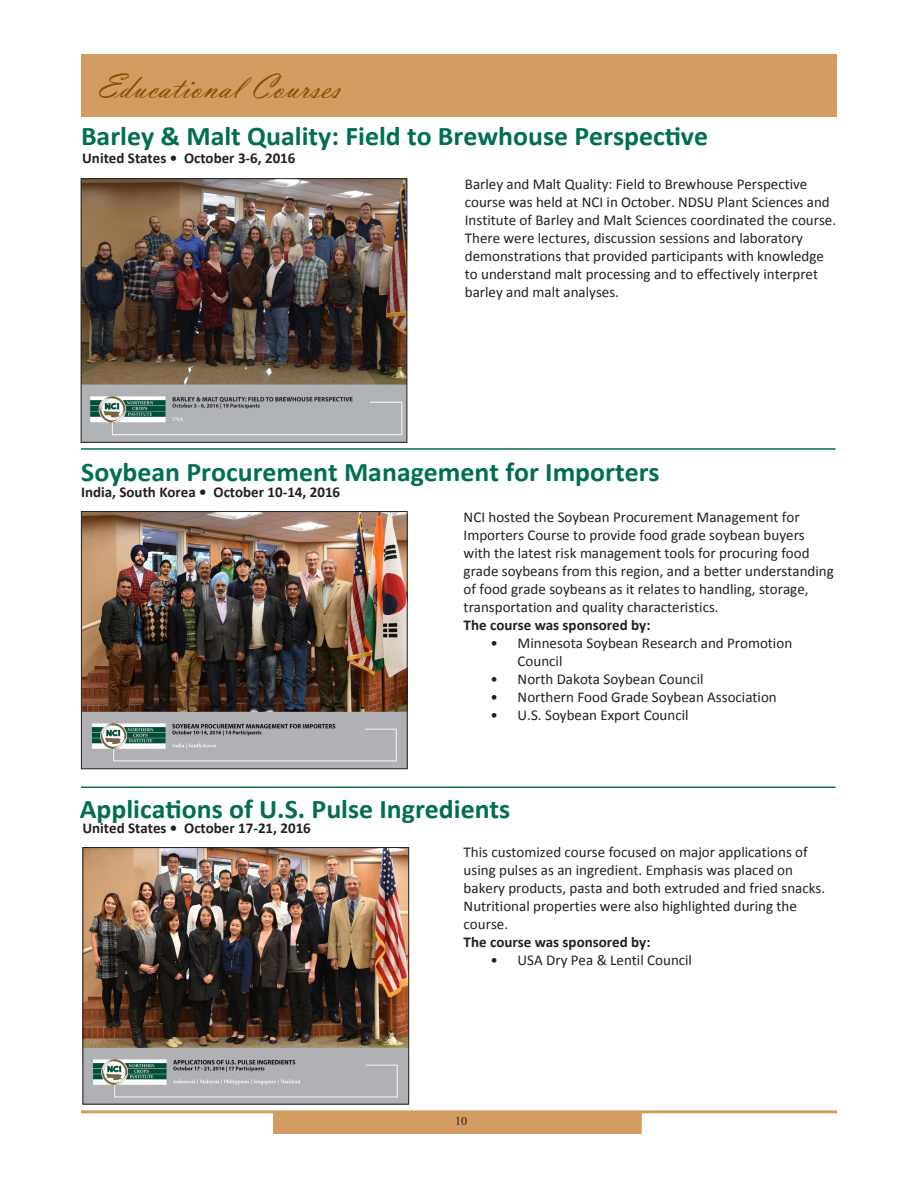
<style>
.page{position:relative;width:918px;height:1188px;background:#fff}
.page>*{position:absolute;margin:0;border:0;box-sizing:border-box;transform-origin:0 0}
.t1{font:36px "Vladimir Script";color:#884d00}
.t2{font:700 27px "Calibri";color:#006e53}
.t3{font:15px/18px "Calibri";color:#231f20}
.t4{font:700 15px "Calibri";color:#231f20}
.t5{font:12px "Times New Roman";color:#231f20}
</style>
<div class="page">
<div style="left:81px;top:54px;width:756px;height:62px;background:#d39c61"></div>
<div style="left:273px;top:1112px;width:369px;height:22px;background:#d39c61"></div>
<hr style="left:81px;top:1110px;width:756px;height:3px;background:#d39c61">
<hr style="left:81px;top:787px;width:755px;height:1px;background:#006e53">
<img style="left:83px;top:513px;width:323px;height:254px">
<div style="left:81px;top:511px;width:327px;height:258px;border:1px solid #231f20"></div>
<img style="left:84px;top:849px;width:323px;height:254px">
<div style="left:82px;top:847px;width:327px;height:258px;border:1px solid #231f20"></div>
<img style="left:83px;top:180px;width:322px;height:261px">
<div style="left:81px;top:178px;width:326px;height:265px;border:1px solid #231f20"></div>
<hr style="left:81px;top:448px;width:755px;height:2px;background:#006e53">
<p class="t1" style="left:97px;top:66px;width:245px">Educational Courses</p>
<p class="t2" style="left:81px;top:119px;width:629px">Barley &amp; Malt Quality: Field to Brewhouse Perspective</p>
<p class="t4" style="left:82px;top:148px;width:215px">United States • October 3-6, 2016</p>
<p class="t3" style="left:465px;top:175px;width:373px">Barley and Malt Quality: Field to Brewhouse Perspective course was held at NCI in October. NDSU Plant Sciences and Institute of Barley and Malt Sciences coordinated the course.<br>There were lectures, discussion sessions and laboratory demonstrations that provided participants with knowledge to understand malt processing and to effectively interpret barley and malt analyses.</p>
<p class="t2" style="left:81px;top:455px;width:580px">Soybean Procurement Management for Importers</p>
<p class="t4" style="left:81px;top:482px;width:261px">India, South Korea • October 10-14, 2016</p>
<p class="t3" style="left:464px;top:508px;width:338px">NCI hosted the Soybean Procurement Management for</p>
<p class="t3" style="left:464px;top:526px;width:343px">Importers Course to provide food grade soybean buyers</p>
<p class="t3" style="left:464px;top:544px;width:372px">with the latest risk management tools for procuring food grade soybeans from this region, and a better understanding of food grade soybeans as it relates to handling, storage,</p>
<p class="t3" style="left:464px;top:598px;width:257px">transportation and quality characteristics.</p>
<p class="t4" style="left:464px;top:616px;width:188px">The course was sponsored by:</p>
<p class="t3" style="left:491px;top:634px;width:303px">• Minnesota Soybean Research and Promotion</p>
<p class="t3" style="left:518px;top:652px;width:46px">Council</p>
<p class="t3" style="left:491px;top:670px;width:215px">• North Dakota Soybean Council</p>
<p class="t3" style="left:491px;top:688px;width:288px">• Northern Food Grade Soybean Association</p>
<p class="t3" style="left:491px;top:706px;width:199px">• U.S. Soybean Export Council</p>
<p class="t2" style="left:80px;top:792px;width:432px">Applications of U.S. Pulse Ingredients</p>
<p class="t4" style="left:82px;top:818px;width:230px">United States • October 17-21, 2016</p>
<p class="t3" style="left:464px;top:843px;width:346px">This customized course focused on major applications of</p>
<p class="t3" style="left:464px;top:861px;width:331px">using pulses as an ingredient. Emphasis was placed on</p>
<p class="t3" style="left:464px;top:879px;width:363px">bakery products, pasta and both extruded and fried snacks.<br>Nutritional properties were also highlighted during the course.</p>
<p class="t4" style="left:464px;top:932px;width:188px">The course was sponsored by:</p>
<p class="t3" style="left:491px;top:951px;width:203px">• USA Dry Pea &amp; Lentil Council</p>
<p class="t5" style="left:455px;top:1113px;width:13px">10</p>
</div>
